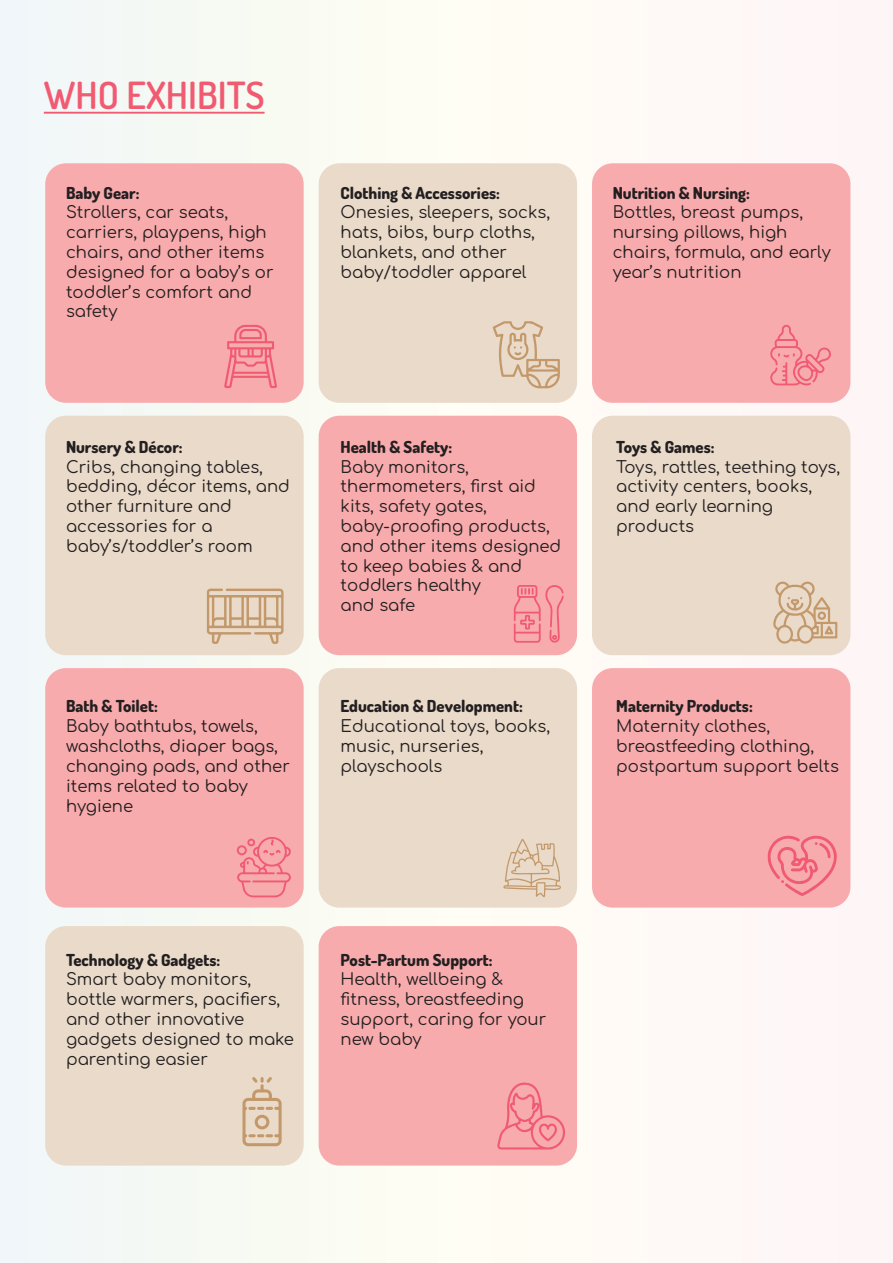
<style>
.page{position:relative;width:893px;height:1263px;background:#fff}
.page>*{position:absolute;margin:0;border:0;box-sizing:border-box;transform-origin:0 0}
.t1{font:600 37.5px "Dosis";color:#f05b72}
.t2{font:16.5px/19.8px "Comfortaa";color:#231f20}
.t3{font:800 16.5px "Dosis";color:#231f20}
</style>
<div class="page">
<div style="left:0;top:0;width:893px;height:1263px;background:linear-gradient(to right,#f4faf4,#fff8f5)"></div>
<hr style="left:44px;top:112px;width:221px;height:2px;background:#f05b72">
<div style="left:45px;top:163px;width:259px;height:240px;background:#f8abad;border-radius:21px"></div>
<div style="left:592px;top:163px;width:258px;height:240px;background:#f8abad;border-radius:21px"></div>
<div style="left:319px;top:163px;width:258px;height:240px;background:#e9dac9;border-radius:21px"></div>
<div style="left:45px;top:416px;width:259px;height:239px;background:#e9dac9;border-radius:21px"></div>
<div style="left:592px;top:416px;width:258px;height:239px;background:#e9dac9;border-radius:21px"></div>
<div style="left:319px;top:416px;width:258px;height:239px;background:#f8abad;border-radius:21px"></div>
<div style="left:45px;top:668px;width:259px;height:239px;background:#f8abad;border-radius:21px"></div>
<div style="left:592px;top:668px;width:258px;height:239px;background:#f8abad;border-radius:21px"></div>
<div style="left:319px;top:668px;width:258px;height:239px;background:#e9dac9;border-radius:21px"></div>
<div style="left:45px;top:926px;width:259px;height:239px;background:#e9dac9;border-radius:21px"></div>
<div style="left:319px;top:926px;width:258px;height:239px;background:#f8abad;border-radius:21px"></div>
<svg style="left:224px;top:325px;width:53px;height:63px"></svg>
<svg style="left:493px;top:321px;width:67px;height:67px"></svg>
<svg style="left:770px;top:325px;width:61px;height:61px"></svg>
<svg style="left:207px;top:589px;width:77px;height:55px"></svg>
<svg style="left:514px;top:585px;width:50px;height:58px"></svg>
<svg style="left:773px;top:581px;width:64px;height:63px"></svg>
<svg style="left:237px;top:837px;width:54px;height:60px"></svg>
<svg style="left:503px;top:839px;width:58px;height:58px"></svg>
<svg style="left:768px;top:835px;width:69px;height:61px"></svg>
<svg style="left:242px;top:1077px;width:40px;height:69px"></svg>
<svg style="left:497px;top:1082px;width:68px;height:67px"></svg>
<h1 class="t1" style="left:44px;top:68px;width:222px">WHO EXHIBITS</h1>
<p class="t3" style="left:66px;top:180px;width:75px">Baby Gear:</p>
<p class="t2" style="left:66px;top:200px;width:209px">Strollers, car seats, carriers, playpens, high chairs, and other items designed for a baby’s or toddler’s comfort and safety</p>
<p class="t3" style="left:66px;top:434px;width:118px">Nursery &amp; Décor:</p>
<p class="t2" style="left:66px;top:455px;width:225px">Cribs, changing tables, bedding, décor items, and other furniture and accessories for a baby’s/toddler’s room</p>
<p class="t3" style="left:66px;top:694px;width:93px">Bath &amp; Toilet:</p>
<p class="t2" style="left:66px;top:714px;width:225px">Baby bathtubs, towels, washcloths, diaper bags, changing pads, and other items related to baby hygiene</p>
<p class="t3" style="left:341px;top:180px;width:161px">Clothing &amp; Accessories:</p>
<p class="t2" style="left:341px;top:200px;width:211px">Onesies, sleepers, socks, hats, bibs, burp cloths, blankets, and other baby/toddler apparel</p>
<p class="t3" style="left:341px;top:434px;width:113px">Health &amp; Safety:</p>
<p class="t2" style="left:341px;top:455px;width:222px">Baby monitors, thermometers, first aid kits, safety gates, baby-proofing products, and other items designed to keep babies &amp; and toddlers healthy<br>and safe</p>
<p class="t3" style="left:341px;top:694px;width:184px">Education &amp; Development:</p>
<p class="t2" style="left:341px;top:714px;width:211px">Educational toys, books, music, nurseries, playschools</p>
<p class="t3" style="left:613px;top:180px;width:139px">Nutrition &amp; Nursing:</p>
<p class="t2" style="left:613px;top:200px;width:220px">Bottles, breast pumps, nursing pillows, high chairs, formula, and early year’s nutrition</p>
<p class="t3" style="left:616px;top:434px;width:100px">Toys &amp; Games:</p>
<p class="t2" style="left:616px;top:455px;width:225px">Toys, rattles, teething toys, activity centers, books, and early learning products</p>
<p class="t3" style="left:616px;top:694px;width:138px">Maternity Products:</p>
<p class="t2" style="left:616px;top:714px;width:224px">Maternity clothes, breastfeeding clothing, postpartum support belts</p>
<p class="t3" style="left:66px;top:947px;width:156px">Technology &amp; Gadgets:</p>
<p class="t2" style="left:66px;top:967px;width:229px">Smart baby monitors, bottle warmers, pacifiers, and other innovative gadgets designed to make parenting easier</p>
<p class="t3" style="left:341px;top:947px;width:154px">Post-Partum Support:</p>
<p class="t2" style="left:341px;top:967px;width:207px">Health, wellbeing &amp; fitness, breastfeeding support, caring for your new baby</p>
</div>
